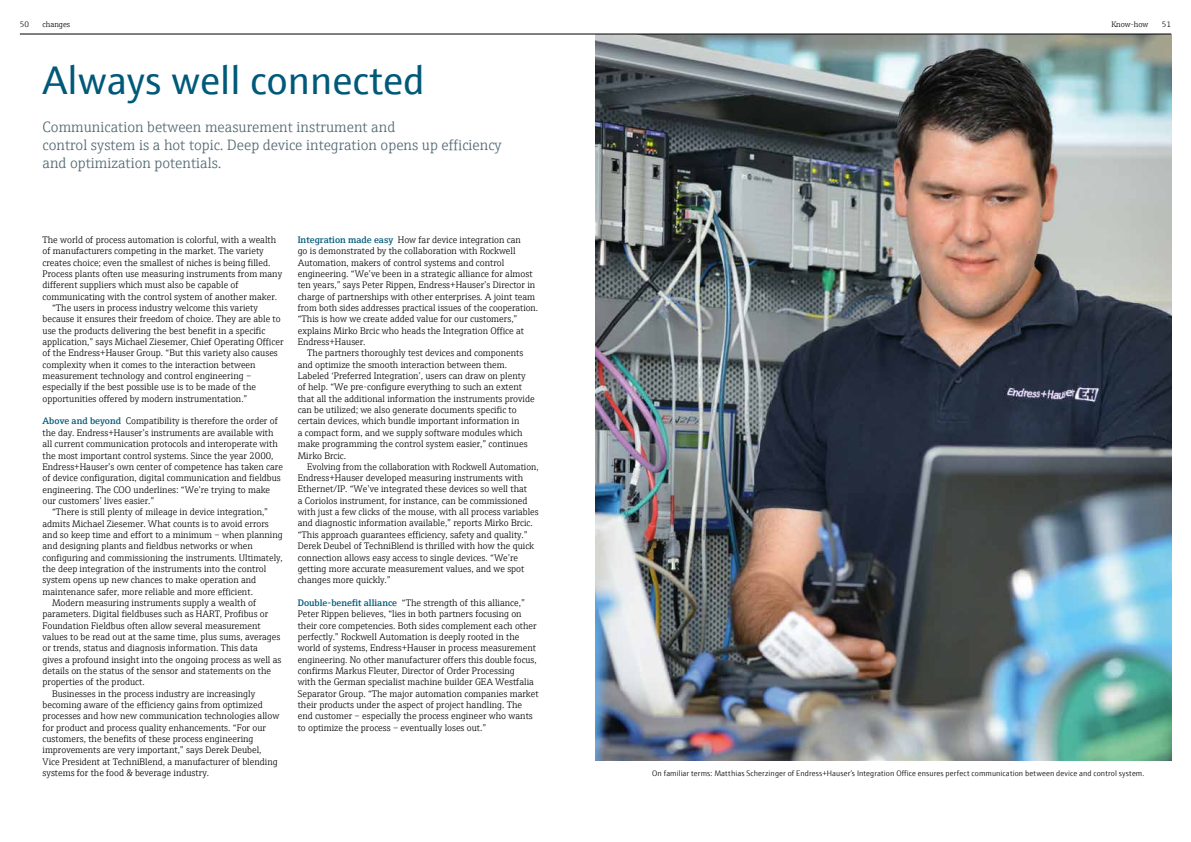
<style>
.page{position:relative;width:1191px;height:842px;background:#fff}
.page>*{position:absolute;margin:0;border:0;box-sizing:border-box;transform-origin:0 0}
.t1{font:40px "E+H Sans";color:#005979}
.t2{font:300 15px/18px "E+H Serif";color:#516771}
.t3{font:300 9.5px/11.3px "E+H Serif";color:#000}
.t4{font:300 8px "E+H Sans";letter-spacing:.015em;color:#000}
.t5{font:300 8px "E+H Serif";color:#000}
.s1{font-weight:600;color:#005979}
</style>
<div class="page">
<img style="left:595px;top:35px;width:576px;height:726px">
<hr style="left:20px;top:34px;width:1151px;height:1px;background:#000">
<p class="t5" style="left:20px;top:18px;width:11px">50</p>
<p class="t5" style="left:43px;top:18px;width:29px">changes</p>
<p class="t5" style="left:1111px;top:18px;width:39px">Know-how</p>
<p class="t5" style="left:1161px;top:18px;width:11px">51</p>
<h1 class="t1" style="left:43px;top:50px;width:383px">Always well connected</h1>
<h2 class="t2" style="left:43px;top:116px;width:460px">Communication between measurement instrument and<br>control system is a hot topic. Deep device integration opens up efficiency and optimization potentials.</h2>
<p class="t3" style="left:43px;top:233px;width:235px">The world of process automation is colorful, with a wealth</p>
<p class="t3" style="left:43px;top:245px;width:223px">of manufacturers competing in the market. The variety</p>
<p class="t3" style="left:43px;top:256px;width:229px">creates choice; even the smallest of niches is being filled.</p>
<p class="t3" style="left:43px;top:267px;width:241px">Process plants often use measuring instruments from many</p>
<p class="t3" style="left:43px;top:279px;width:198px">different suppliers which must also be capable of</p>
<p class="t3" style="left:43px;top:290px;width:236px">communicating with the control system of another maker.</p>
<p class="t3" style="left:52px;top:301px;width:207px">“The users in process industry welcome this variety</p>
<p class="t3" style="left:43px;top:313px;width:240px">because it ensures their freedom of choice. They are able to</p>
<p class="t3" style="left:43px;top:324px;width:224px">use the products delivering the best benefit in a specific</p>
<p class="t3" style="left:43px;top:335px;width:242px">application,” says Michael Ziesemer, Chief Operating Officer</p>
<p class="t3" style="left:43px;top:347px;width:237px">of the Endress+Hauser Group. “But this variety also causes</p>
<p class="t3" style="left:43px;top:358px;width:215px">complexity when it comes to the interaction between</p>
<p class="t3" style="left:43px;top:370px;width:210px">measurement technology and control engineering –</p>
<p class="t3" style="left:43px;top:381px;width:215px">especially if the best possible use is to be made of the</p>
<p class="t3" style="left:43px;top:392px;width:206px">opportunities offered by modern instrumentation.”</p>
<p class="t3" style="left:43px;top:415px;width:237px"><span class="s1">Above and beyond</span> Compatibility is therefore the order of</p>
<p class="t3" style="left:43px;top:426px;width:232px">the day. Endress+Hauser’s instruments are available with</p>
<p class="t3" style="left:43px;top:438px;width:237px">all current communication protocols and interoperate with</p>
<p class="t3" style="left:43px;top:449px;width:233px">the most important control systems. Since the year 2000,</p>
<p class="t3" style="left:43px;top:460px;width:242px">Endress+Hauser’s own center of competence has taken care</p>
<p class="t3" style="left:43px;top:472px;width:240px">of device configuration, digital communication and fieldbus</p>
<p class="t3" style="left:43px;top:483px;width:229px">engineering. The COO underlines: “We’re trying to make</p>
<p class="t3" style="left:43px;top:494px;width:113px">our customers’ lives easier.”</p>
<p class="t3" style="left:52px;top:506px;width:218px">“There is still plenty of mileage in device integration,”</p>
<p class="t3" style="left:43px;top:517px;width:228px">admits Michael Ziesemer. What counts is to avoid errors</p>
<p class="t3" style="left:43px;top:528px;width:242px">and so keep time and effort to a minimum – when planning</p>
<p class="t3" style="left:43px;top:540px;width:212px">and designing plants and fieldbus networks or when</p>
<p class="t3" style="left:43px;top:551px;width:242px">configuring and commissioning the instruments. Ultimately,</p>
<p class="t3" style="left:43px;top:562px;width:225px">the deep integration of the instruments into the control</p>
<p class="t3" style="left:43px;top:574px;width:215px">system opens up new chances to make operation and</p>
<p class="t3" style="left:43px;top:585px;width:212px">maintenance safer, more reliable and more efficient.</p>
<p class="t3" style="left:52px;top:596px;width:206px">Modern measuring instruments supply a wealth of</p>
<p class="t3" style="left:43px;top:608px;width:227px">parameters. Digital fieldbuses such as HART, Profibus or</p>
<p class="t3" style="left:43px;top:619px;width:220px">Foundation Fieldbus often allow several measurement</p>
<p class="t3" style="left:43px;top:630px;width:239px">values to be read out at the same time, plus sums, averages</p>
<p class="t3" style="left:43px;top:642px;width:217px">or trends, status and diagnosis information. This data</p>
<p class="t3" style="left:43px;top:653px;width:240px">gives a profound insight into the ongoing process as well as</p>
<p class="t3" style="left:43px;top:664px;width:230px">details on the status of the sensor and statements on the</p>
<p class="t3" style="left:43px;top:676px;width:104px">properties of the product.</p>
<p class="t3" style="left:52px;top:687px;width:205px">Businesses in the process industry are increasingly</p>
<p class="t3" style="left:43px;top:698px;width:222px">becoming aware of the efficiency gains from optimized</p>
<p class="t3" style="left:43px;top:710px;width:238px">processes and how new communication technologies allow</p>
<p class="t3" style="left:43px;top:721px;width:225px">for product and process quality enhancements. “For our</p>
<p class="t3" style="left:43px;top:732px;width:212px">customers, the benefits of these process engineering</p>
<p class="t3" style="left:43px;top:744px;width:221px">improvements are very important,” says Derek Deubel,</p>
<p class="t3" style="left:43px;top:755px;width:237px">Vice President at TechniBlend, a manufacturer of blending</p>
<p class="t3" style="left:43px;top:766px;width:168px">systems for the food &amp; beverage industry.</p>
<p class="t3" style="left:298px;top:233px;width:225px"><span class="s1">Integration made easy</span> How far device integration can</p>
<p class="t3" style="left:298px;top:245px;width:219px">go is demonstrated by the collaboration with Rockwell</p>
<p class="t3" style="left:298px;top:256px;width:208px">Automation, makers of control systems and control</p>
<p class="t3" style="left:298px;top:268px;width:236px">engineering. “We’ve been in a strategic alliance for almost</p>
<p class="t3" style="left:298px;top:279px;width:239px">ten years,” says Peter Rippen, Endress+Hauser’s Director in</p>
<p class="t3" style="left:298px;top:290px;width:239px">charge of partnerships with other enterprises. A joint team</p>
<p class="t3" style="left:298px;top:301px;width:242px">from both sides addresses practical issues of the cooperation.</p>
<p class="t3" style="left:298px;top:313px;width:221px">“This is how we create added value for our customers,”</p>
<p class="t3" style="left:298px;top:324px;width:228px">explains Mirko Brcic who heads the Integration Office at</p>
<p class="t3" style="left:298px;top:335px;width:69px">Endress+Hauser.</p>
<p class="t3" style="left:307px;top:347px;width:218px">The partners thoroughly test devices and components</p>
<p class="t3" style="left:298px;top:358px;width:211px">and optimize the smooth interaction between them.</p>
<p class="t3" style="left:298px;top:370px;width:229px">Labeled ‘Preferred Integration’, users can draw on plenty</p>
<p class="t3" style="left:298px;top:381px;width:226px">of help. “We pre-configure everything to such an extent</p>
<p class="t3" style="left:298px;top:392px;width:238px">that all the additional information the instruments provide</p>
<p class="t3" style="left:298px;top:404px;width:220px">can be utilized; we also generate documents specific to</p>
<p class="t3" style="left:298px;top:415px;width:223px">certain devices, which bundle important information in</p>
<p class="t3" style="left:298px;top:426px;width:226px">a compact form, and we supply software modules which</p>
<p class="t3" style="left:298px;top:438px;width:231px">make programming the control system easier,” continues</p>
<p class="t3" style="left:298px;top:449px;width:50px">Mirko Brcic.</p>
<p class="t3" style="left:307px;top:460px;width:233px">Evolving from the collaboration with Rockwell Automation,</p>
<p class="t3" style="left:298px;top:472px;width:227px">Endress+Hauser developed measuring instruments with</p>
<p class="t3" style="left:298px;top:483px;width:231px">Ethernet/IP. “We’ve integrated these devices so well that</p>
<p class="t3" style="left:298px;top:494px;width:231px">a Coriolos instrument, for instance, can be commissioned</p>
<p class="t3" style="left:298px;top:506px;width:242px">with just a few clicks of the mouse, with all process variables</p>
<p class="t3" style="left:298px;top:517px;width:237px">and diagnostic information available,” reports Mirko Brcic.</p>
<p class="t3" style="left:298px;top:528px;width:231px">“This approach guarantees efficiency, safety and quality.”</p>
<p class="t3" style="left:298px;top:540px;width:238px">Derek Deubel of TechniBlend is thrilled with how the quick</p>
<p class="t3" style="left:298px;top:551px;width:222px">connection allows easy access to single devices. “We’re</p>
<p class="t3" style="left:298px;top:562px;width:228px">getting more accurate measurement values, and we spot</p>
<p class="t3" style="left:298px;top:574px;width:94px">changes more quickly.”</p>
<p class="t3" style="left:298px;top:596px;width:242px"><span class="s1">Double-benefit alliance</span> “The strength of this alliance,” Peter Rippen believes, “lies in both partners focusing on their core competencies. Both sides complement each other perfectly.” Rockwell Automation is deeply rooted in the world of systems, Endress+Hauser in process measurement engineering. No other manufacturer offers this double focus, confirms Markus Fleuter, Director of Order Processing<br>with the German specialist machine builder GEA Westfalia Separator Group. “The major automation companies market their products under the aspect of project handling. The end customer – especially the process engineer who wants to optimize the process – eventually loses out.”</p>
<p class="t4" style="left:652px;top:767px;width:494px">On familiar terms: Matthias Scherzinger of Endress+Hauser’s Integration Office ensures perfect communication between device and control system.</p>
</div>
